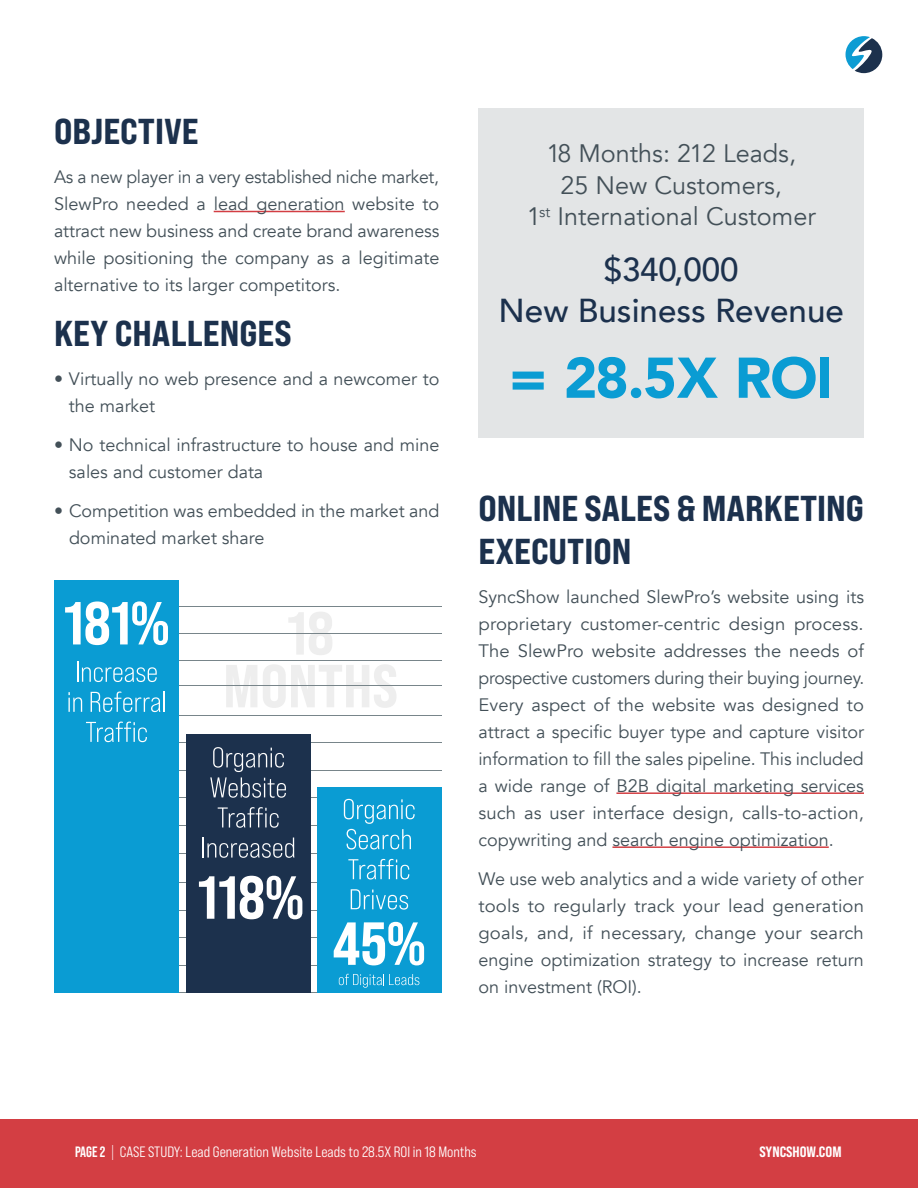
<style>
.page{position:relative;width:918px;height:1188px;background:#fff}
.page>*{position:absolute;margin:0;border:0;box-sizing:border-box;transform-origin:0 0}
.t1{font:900 56.7px "Avenir";letter-spacing:-.02em;color:#0a9cd3}
.t2{font:36px/43.2px "Bebas Neue Pro Exp Eb";color:#1c314d}
.t3{font:500 33.15px/41px "Avenir";color:#1c314d;text-align:center}
.t4{font:25.2px/31.5px "Avenir";color:#435058;text-align:center}
.t5{font:18px/27px "Avenir";color:#435058;text-align:justify}
.t6{font:15px "Bebas Neue Pro Sm E Md";color:#fff}
.t7{font:15px "Bebas Neue Pro Sm E Eb";color:#fff}
.s1{font-family:"Bebas Neue Pro";font-weight:700}
.s2{font-family:"Bebas Neue Pro"}
</style>
<div class="page">
<div style="left:0;top:1120px;width:918px;height:68px;background:#d33e43"></div>
<hr style="left:214px;top:211px;width:131px;height:1px;background:#d33e43">
<hr style="left:616px;top:792px;width:248px;height:2px;background:#d33e43">
<hr style="left:612px;top:846px;width:217px;height:2px;background:#d33e43">
<svg style="left:288px;top:612px;width:44px;height:43px"></svg>
<svg style="left:226px;top:665px;width:31px;height:42px"></svg>
<svg style="left:263px;top:664px;width:134px;height:44px"></svg>
<hr style="left:54px;top:965px;width:387px;height:1px;background:#78858a">
<hr style="left:54px;top:992px;width:387px;height:1px;background:#78858a">
<hr style="left:54px;top:937px;width:387px;height:1px;background:#78858a">
<hr style="left:54px;top:882px;width:387px;height:1px;background:#78858a">
<hr style="left:54px;top:910px;width:387px;height:1px;background:#78858a">
<hr style="left:54px;top:853px;width:387px;height:1px;background:#78858a">
<hr style="left:54px;top:797px;width:387px;height:1px;background:#78858a">
<hr style="left:54px;top:825px;width:387px;height:1px;background:#78858a">
<hr style="left:54px;top:770px;width:387px;height:1px;background:#78858a">
<hr style="left:54px;top:715px;width:387px;height:1px;background:#78858a">
<hr style="left:54px;top:743px;width:387px;height:1px;background:#78858a">
<hr style="left:54px;top:686px;width:387px;height:1px;background:#78858a">
<hr style="left:54px;top:633px;width:387px;height:1px;background:#78858a">
<hr style="left:54px;top:661px;width:387px;height:1px;background:#78858a">
<hr style="left:54px;top:606px;width:387px;height:1px;background:#78858a">
<div style="left:54px;top:581px;width:125px;height:412px;background:#0a9cd3"></div>
<div style="left:186px;top:734px;width:125px;height:259px;background:#1c314d"></div>
<div style="left:317px;top:787px;width:124px;height:206px;background:#0a9cd3"></div>
<svg style="left:65px;top:601px;width:103px;height:44px"></svg>
<svg style="left:77px;top:662px;width:80px;height:20px"></svg>
<svg style="left:68px;top:692px;width:14px;height:20px"></svg>
<svg style="left:91px;top:692px;width:69px;height:20px"></svg>
<hr style="left:163px;top:692px;width:2px;height:20px;background:#fff">
<svg style="left:86px;top:722px;width:61px;height:20px"></svg>
<svg style="left:210px;top:747px;width:76px;height:51px"></svg>
<svg style="left:218px;top:807px;width:61px;height:21px"></svg>
<svg style="left:203px;top:838px;width:91px;height:20px"></svg>
<svg style="left:199px;top:876px;width:103px;height:43px"></svg>
<svg style="left:344px;top:799px;width:71px;height:51px"></svg>
<svg style="left:348px;top:859px;width:61px;height:21px"></svg>
<svg style="left:351px;top:889px;width:57px;height:21px"></svg>
<svg style="left:334px;top:922px;width:90px;height:43px"></svg>
<svg style="left:339px;top:974px;width:80px;height:14px"></svg>
<div style="left:478px;top:108px;width:386px;height:330px;background:#e3e5e6"></div>
<svg style="left:846px;top:36px;width:37px;height:37px"></svg>
<h2 class="t2" style="left:54px;top:109px;width:146px">OBJECTIVE</h2>
<p class="t5" style="left:54px;top:164px;width:387px">As a new player in a very established niche market, SlewPro needed a lead generation website to attract new business and create brand awareness while positioning the company as a legitimate alternative to its larger competitors.</p>
<h2 class="t2" style="left:54px;top:311px;width:239px">KEY CHALLENGES</h2>
<p class="t5" style="left:69px;top:366px;width:372px;text-indent:-15px">• Virtually no web presence and a newcomer to the market</p>
<p class="t5" style="left:69px;top:432px;width:372px;text-indent:-15px">• No technical infrastructure to house and mine sales and customer data</p>
<p class="t5" style="left:69px;top:498px;width:372px;text-indent:-15px">• Competition was embedded in the market and dominated market share</p>
<h2 class="t2" style="left:478px;top:486px;width:387px">ONLINE SALES &amp; MARKETING<br>EXECUTION</h2>
<p class="t5" style="left:478px;top:583px;width:387px">SyncShow launched SlewPro’s website using its proprietary customer-centric design process.<br>The SlewPro website addresses the needs of prospective customers during their buying journey.<br>Every aspect of the website was designed to attract a specific buyer type and capture visitor information to fill the sales pipeline. This included a wide range of B2B digital marketing services such as user interface design, calls-to-action, copywriting and search engine optimization.</p>
<p class="t5" style="left:478px;top:865px;width:387px">We use web analytics and a wide variety of other tools to regularly track your lead generation goals, and, if necessary, change your search engine optimization strategy to increase return on investment (ROI).</p>
<h3 class="t4" style="left:527px;top:138px;width:291px">18 Months: 212 Leads,<br>25 New Customers,<br>1<sup>st</sup> International Customer</h3>
<h3 class="t3" style="left:499px;top:247px;width:347px">$340,000<br>New Business Revenue</h3>
<h1 class="t1" style="left:509px;top:329px;width:325px">= 28.5X ROI</h1>
<p class="t6" style="left:75px;top:1143px;width:403px"><span class="s1">PAGE 2</span> <span class="s2">|</span> CASE STUDY: Lead Generation Website Leads to 28.5X ROI in 18 Months</p>
<p class="t7" style="left:759px;top:1143px;width:84px">SYNCSHOW.COM</p>
</div>
